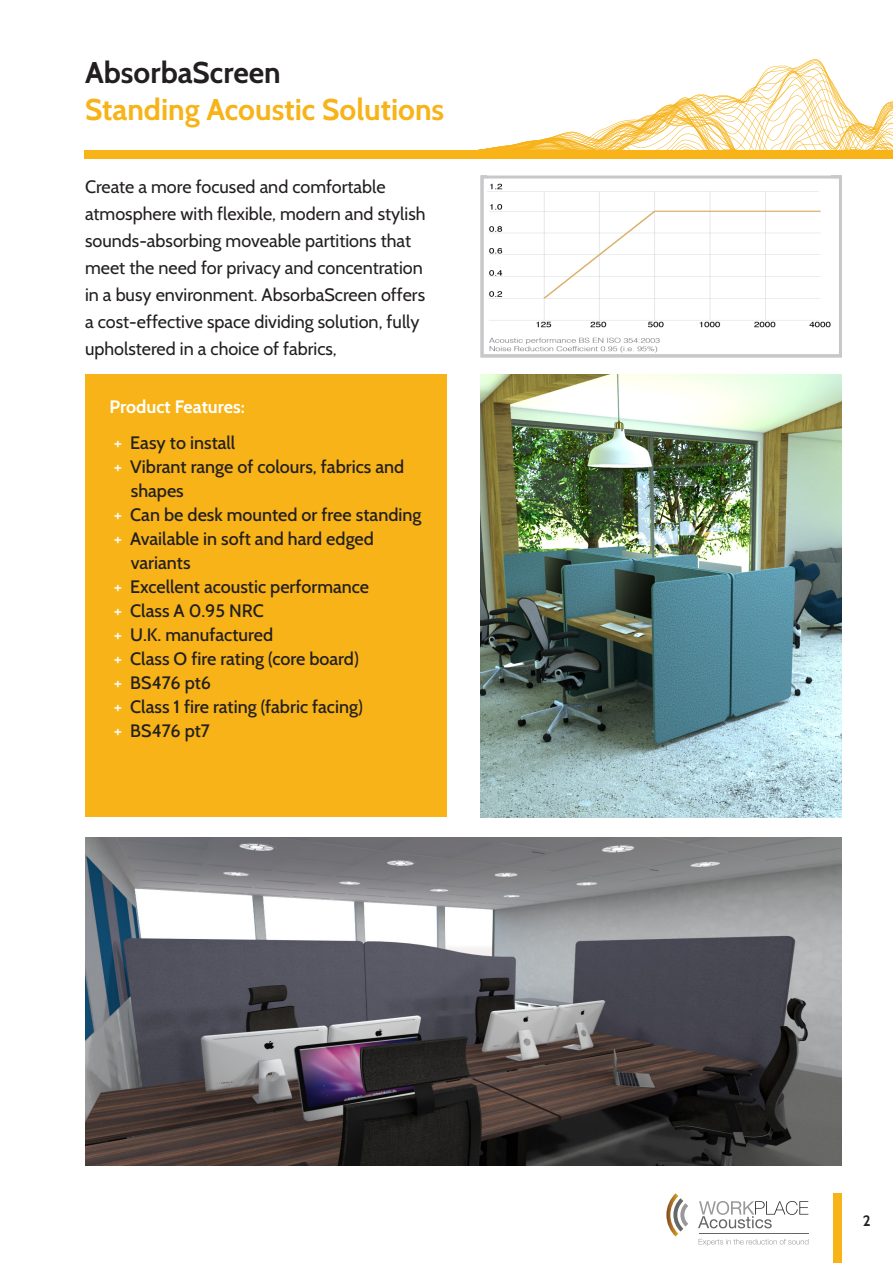
<style>
.page{position:relative;width:893px;height:1263px;background:#fff}
.page>*{position:absolute;margin:0;border:0;box-sizing:border-box;transform-origin:0 0}
.t1{font:700 30px "Cabin";color:#f7b317}
.t2{font:700 30px "Cabin";color:#231f20}
.t3{font:500 18px/24px "Cabin";color:#231f20}
.t4{font:18px/27px "Cabin";color:#231f20}
.t5{font:700 18px "Cabin";color:#fff}
.t6{font:700 15px "Cabin";color:#231f20}
.s1{font-weight:400;color:#fff}
</style>
<div class="page">
<div style="left:84px;top:150px;width:809px;height:9px;background:#f7b317"></div>
<svg style="left:477px;top:64px;width:416px;height:86px"></svg>
<div style="left:833px;top:1193px;width:9px;height:70px;background:#f7b317"></div>
<svg style="left:699px;top:1239px;width:109px;height:7px"></svg>
<svg style="left:698px;top:1201px;width:110px;height:27px"></svg>
<svg style="left:666px;top:1193px;width:22px;height:43px"></svg>
<hr style="left:699px;top:1233px;width:109px;height:1px;background:#666">
<div style="left:85px;top:374px;width:361px;height:443px;background:#f7b317"></div>
<img style="left:85px;top:838px;width:757px;height:327px">
<img style="left:480px;top:374px;width:362px;height:443px">
<img style="left:488px;top:183px;width:343px;height:169px">
<div style="left:480px;top:176px;width:362px;height:182px;border:3px solid #c7c8ca"></div>
<h1 class="t2" style="left:85px;top:54px;width:197px">AbsorbaScreen</h1>
<h1 class="t1" style="left:85px;top:91px;width:361px">Standing Acoustic Solutions</h1>
<p class="t4" style="left:85px;top:173px;width:342px">Create a more focused and comfortable atmosphere with flexible, modern and stylish sounds-absorbing moveable partitions that meet the need for privacy and concentration in a busy environment. AbsorbaScreen offers a cost-effective space dividing solution, fully upholstered in a choice of fabrics,</p>
<p class="t5" style="left:110px;top:396px;width:137px">Product Features:</p>
<p class="t3" style="left:114px;top:430px;width:123px"><span class="s1">+</span> Easy to install</p>
<p class="t3" style="left:131px;top:454px;width:275px;text-indent:-17px"><span class="s1">+</span> Vibrant range of colours, fabrics and shapes</p>
<p class="t3" style="left:114px;top:502px;width:309px"><span class="s1">+</span> Can be desk mounted or free standing</p>
<p class="t3" style="left:131px;top:526px;width:245px;text-indent:-17px"><span class="s1">+</span> Available in soft and hard edged variants</p>
<p class="t3" style="left:114px;top:574px;width:257px"><span class="s1">+</span> Excellent acoustic performance</p>
<p class="t3" style="left:114px;top:598px;width:152px"><span class="s1">+</span> Class A 0.95 NRC</p>
<p class="t3" style="left:114px;top:622px;width:161px"><span class="s1">+</span> U.K. manufactured</p>
<p class="t3" style="left:114px;top:646px;width:247px"><span class="s1">+</span> Class O fire rating (core board)</p>
<p class="t3" style="left:114px;top:670px;width:99px"><span class="s1">+</span> BS476 pt6</p>
<p class="t3" style="left:114px;top:694px;width:251px"><span class="s1">+</span> Class 1 fire rating (fabric facing)</p>
<p class="t3" style="left:114px;top:718px;width:98px"><span class="s1">+</span> BS476 pt7</p>
<p class="t6" style="left:863px;top:1211px;width:9px">2</p>
</div>
